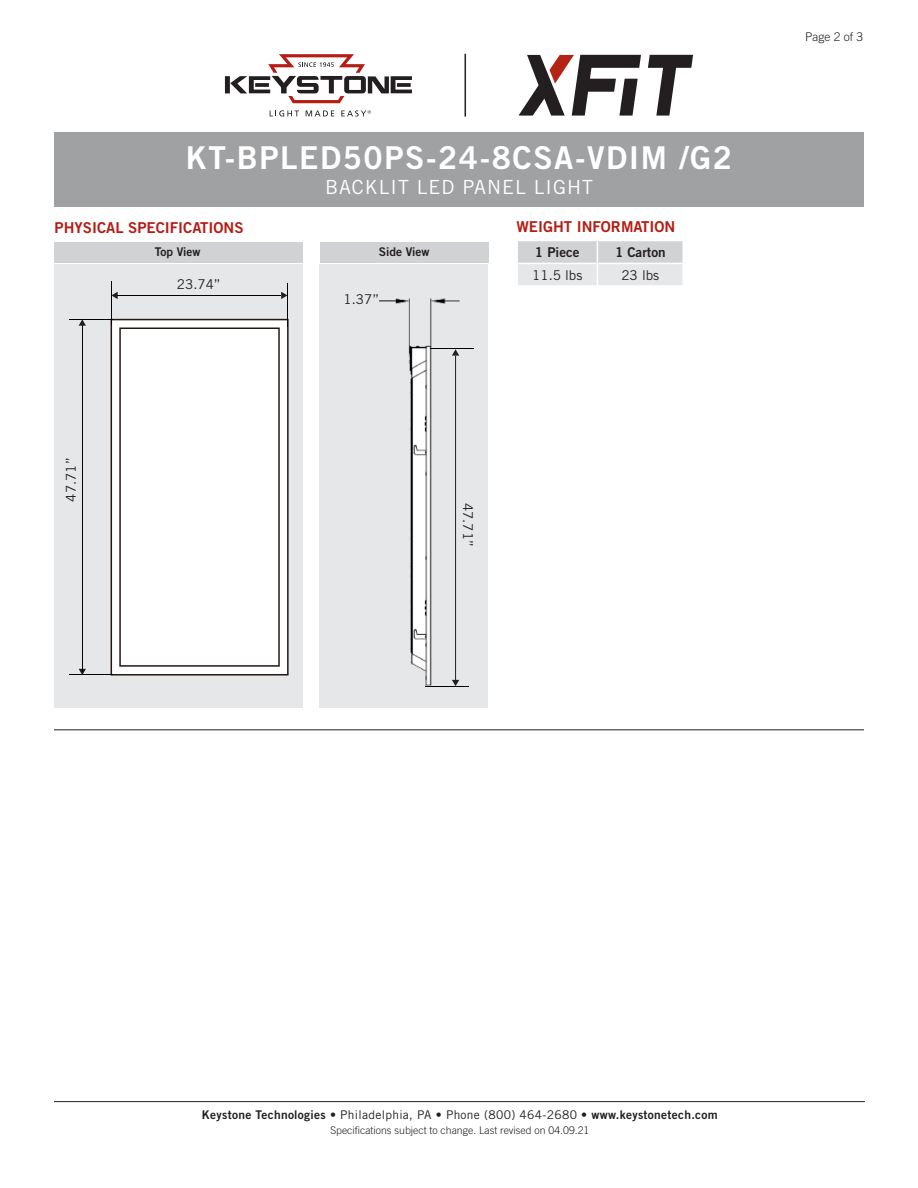
<style>
.page{position:relative;width:918px;height:1188px;background:#fff}
.page>*{position:absolute;margin:0;border:0;box-sizing:border-box;transform-origin:0 0}
.t1{font:31.5px "Trade Gothic Bold Two";letter-spacing:.05em;color:#fff}
.t2{font:19.5px "Trade Gothic";letter-spacing:.05em;color:#fff}
.t3{font:15px "Trade Gothic Bold Two";color:#b41d15}
.t4{font:13.5px "Trade Gothic";color:#231f20}
.t5{font:13.5px "Trade Gothic Bold Two";color:#231f20}
.t6{font:12px "Trade Gothic Bold Two";letter-spacing:.025em;color:#231f20}
.t7{font:300 12px "Trade Gothic";color:#231f20}
.t8{font:12px "Trade Gothic Bold Two";color:#231f20}
.t9{font:300 10.5px "Trade Gothic";color:#231f20}
.s1{font-family:"Trade Gothic"}
</style>
<div class="page">
<hr style="left:54px;top:1101px;width:811px;height:1px;background:#231f20">
<div style="left:54px;top:132px;width:810px;height:74px;background:#a0a1a3"></div>
<svg style="left:519px;top:55px;width:174px;height:61px"></svg>
<hr style="left:465px;top:54px;width:1px;height:63px;background:#231f20">
<svg style="left:225px;top:54px;width:187px;height:49px"></svg>
<svg style="left:270px;top:110px;width:29px;height:7px"></svg>
<svg style="left:306px;top:111px;width:28px;height:5px"></svg>
<svg style="left:341px;top:110px;width:30px;height:7px"></svg>
<svg style="left:517px;top:241px;width:166px;height:44px;background:#dddee0"></svg>
<hr style="left:682px;top:264px;width:2px;height:21px;background:#fff">
<hr style="left:54px;top:729px;width:810px;height:1px;background:#231f20">
<div style="left:54px;top:264px;width:248px;height:443px;background:#e6e7e9"></div>
<div style="left:54px;top:242px;width:249px;height:20px;background:#d1d2d4"></div>
<svg style="left:111px;top:319px;width:178px;height:357px;background:#d9d8d7"></svg>
<div style="left:119px;top:328px;width:161px;height:339px;background:#fff"></div>
<hr style="left:69px;top:319px;width:43px;height:1px;background:#030303">
<hr style="left:69px;top:674px;width:43px;height:1px;background:#030303">
<svg style="left:79px;top:320px;width:7px;height:6px"></svg>
<svg style="left:79px;top:669px;width:7px;height:6px"></svg>
<hr style="left:82px;top:326px;width:1px;height:346px;background:#030303">
<hr style="left:287px;top:283px;width:1px;height:43px;background:#030303">
<hr style="left:111px;top:282px;width:1px;height:43px;background:#030303">
<svg style="left:281px;top:292px;width:6px;height:7px"></svg>
<svg style="left:112px;top:292px;width:6px;height:7px"></svg>
<hr style="left:118px;top:295px;width:163px;height:1px;background:#030303">
<div style="left:320px;top:242px;width:168px;height:20px;background:#d1d2d4"></div>
<div style="left:320px;top:264px;width:168px;height:443px;background:#e6e7e9"></div>
<img style="left:380px;top:298px;width:80px;height:389px">
<hr style="left:426px;top:686px;width:43px;height:1px;background:#030303">
<hr style="left:431px;top:348px;width:43px;height:1px;background:#030303">
<svg style="left:452px;top:680px;width:7px;height:6px"></svg>
<svg style="left:452px;top:349px;width:7px;height:7px"></svg>
<hr style="left:455px;top:356px;width:1px;height:327px;background:#231f20">
<p class="t1" style="left:186px;top:138px;width:548px">KT-BPLED50PS-24-8CSA-VDIM /G2</p>
<p class="t2" style="left:325px;top:175px;width:269px">BACKLIT LED PANEL LIGHT</p>
<p class="t3" style="left:55px;top:219px;width:191px">PHYSICAL SPECIFICATIONS</p>
<p class="t5" style="left:535px;top:244px;width:46px">1 Piece</p>
<p class="t5" style="left:615px;top:244px;width:52px">1 Carton</p>
<p class="t4" style="left:532px;top:267px;width:52px">11.5 lbs</p>
<p class="t4" style="left:621px;top:267px;width:39px">23 lbs</p>
<p class="t3" style="left:516px;top:217px;width:161px">WEIGHT INFORMATION</p>
<p class="t6" style="left:155px;top:245px;width:47px">Top View</p>
<p class="t8" style="left:379px;top:245px;width:52px">Side View</p>
<p class="t4" style="left:177px;top:276px;width:45px">23.74”</p>
<p class="t4" style="left:63px;top:502px;width:45px;rotate:-90deg">47.71”</p>
<p class="t4" style="left:344px;top:291px;width:37px">1.37”</p>
<p class="t4" style="left:476px;top:503px;width:45px;rotate:90deg">47.71”</p>
<p class="t7" style="left:805px;top:29px;width:60px">Page 2 of 3</p>
<p class="t6" style="left:202px;top:1107px;width:518px">Keystone Technologies • <span class="s1">Philadelphia, PA</span> • <span class="s1">Phone (800) 464-2680 •</span> www.keystonetech.com</p>
<p class="t9" style="left:330px;top:1124px;width:261px">Specifications subject to change. Last revised on 04.09.21</p>
</div>
